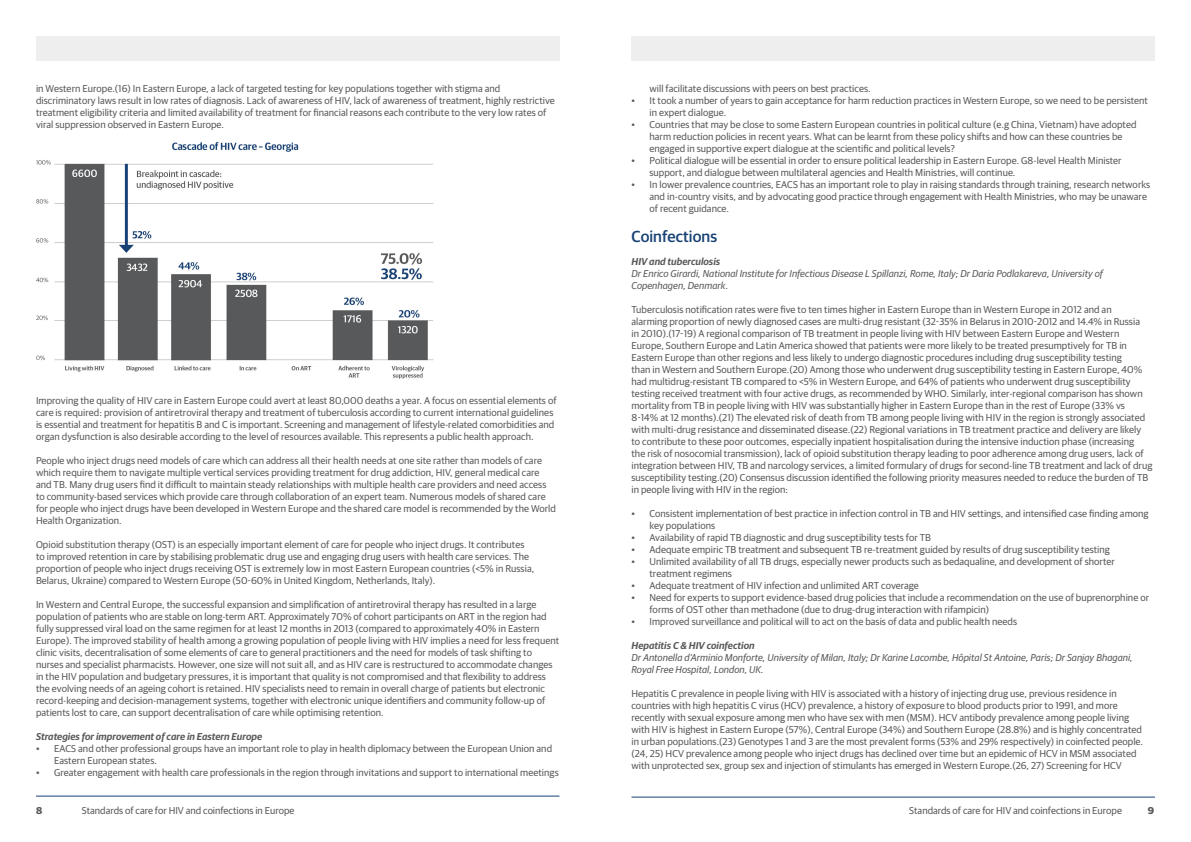
<style>
.page{position:relative;width:1191px;height:842px;background:#fff}
.page>*{position:absolute;margin:0;border:0;box-sizing:border-box;transform-origin:0 0}
.t1{font:500 16px "Guardian Sans";letter-spacing:.005em;color:#184275}
.t2{font:10px/12px "Guardian Sans";letter-spacing:.005em;color:#58595b}
.t3{font:italic 10px/12px "Guardian Sans";letter-spacing:.005em;color:#58595b}
.t4{font:italic 600 10px "Guardian Sans";letter-spacing:.005em;color:#58595b}
.t5{font:700 10px "Guardian Sans";color:#58595b}
</style>
<div class="page">
<hr style="left:36px;top:796px;width:523px;height:1px;background:#184275">
<hr style="left:631px;top:797px;width:524px;height:1px;background:#184275">
<div style="left:36px;top:36px;width:523px;height:24px;background:#efeeef"></div>
<img style="left:36px;top:142px;width:397px;height:237px">
<div style="left:631px;top:36px;width:524px;height:24px;background:#efeeef"></div>
<p class="t2" style="left:36px;top:82px;width:520px">in Western Europe.(16) In Eastern Europe, a lack of targeted testing for key populations together with stigma and discriminatory laws result in low rates of diagnosis. Lack of awareness of HIV, lack of awareness of treatment, highly restrictive treatment eligibility criteria and limited availability of treatment for financial reasons each contribute to the very low rates of viral suppression observed in Eastern Europe.</p>
<p class="t2" style="left:36px;top:394px;width:522px">Improving the quality of HIV care in Eastern Europe could avert at least 80,000 deaths a year. A focus on essential elements of care is required: provision of antiretroviral therapy and treatment of tuberculosis according to current international guidelines is essential and treatment for hepatitis B and C is important. Screening and management of lifestyle-related comorbidities and organ dysfunction is also desirable according to the level of resources available. This represents a public health approach.</p>
<p class="t2" style="left:36px;top:454px;width:521px">People who inject drugs need models of care which can address all their health needs at one site rather than models of care which require them to navigate multiple vertical services providing treatment for drug addiction, HIV, general medical care and TB. Many drug users find it difficult to maintain steady relationships with multiple health care providers and need access to community-based services which provide care through collaboration of an expert team. Numerous models of shared care for people who inject drugs have been developed in Western Europe and the shared care model is recommended by the World Health Organization.</p>
<p class="t2" style="left:36px;top:538px;width:500px">Opioid substitution therapy (OST) is an especially important element of care for people who inject drugs. It contributes to improved retention in care by stabilising problematic drug use and engaging drug users with health care services. The proportion of people who inject drugs receiving OST is extremely low in most Eastern European countries (&lt;5% in Russia, Belarus, Ukraine) compared to Western Europe (50-60% in United Kingdom, Netherlands, Italy).</p>
<p class="t2" style="left:36px;top:598px;width:525px">In Western and Central Europe, the successful expansion and simplification of antiretroviral therapy has resulted in a large population of patients who are stable on long-term ART. Approximately 70% of cohort participants on ART in the region had fully suppressed viral load on the same regimen for at least 12 months in 2013 (compared to approximately 40% in Eastern Europe). The improved stability of health among a growing population of people living with HIV implies a need for less frequent clinic visits, decentralisation of some elements of care to general practitioners and the need for models of task shifting to nurses and specialist pharmacists. However, one size will not suit all, and as HIV care is restructured to accommodate changes in the HIV population and budgetary pressures, it is important that quality is not compromised and that flexibility to address the evolving needs of an ageing cohort is retained. HIV specialists need to remain in overall charge of patients but electronic record-keeping and decision-management systems, together with electronic unique identifiers and community follow-up of patients lost to care, can support decentralisation of care while optimising retention.</p>
<p class="t4" style="left:36px;top:729px;width:228px">Strategies for improvement of care in Eastern Europe</p>
<p class="t2" style="left:54px;top:742px;width:499px;text-indent:-18px">• EACS and other professional groups have an important role to play in health diplomacy between the European Union and<br>Eastern European states.</p>
<p class="t2" style="left:36px;top:766px;width:524px">• Greater engagement with health care professionals in the region through invitations and support to international meetings</p>
<p class="t2" style="left:649px;top:82px;width:223px">will facilitate discussions with peers on best practices.</p>
<p class="t2" style="left:649px;top:94px;width:500px;text-indent:-18px">• It took a number of years to gain acceptance for harm reduction practices in Western Europe, so we need to be persistent in expert dialogue.</p>
<p class="t2" style="left:649px;top:118px;width:488px;text-indent:-18px">• Countries that may be close to some Eastern European countries in political culture (e.g China, Vietnam) have adopted harm reduction policies in recent years. What can be learnt from these policy shifts and how can these countries be engaged in supportive expert dialogue at the scientific and political levels?</p>
<p class="t2" style="left:649px;top:154px;width:473px;text-indent:-18px">• Political dialogue will be essential in order to ensure political leadership in Eastern Europe. G8-level Health Minister support, and dialogue between multilateral agencies and Health Ministries, will continue.</p>
<p class="t2" style="left:649px;top:178px;width:502px;text-indent:-18px">• In lower prevalence countries, EACS has an important role to play in raising standards through training, research networks and in-country visits, and by advocating good practice through engagement with Health Ministries, who may be unaware of recent guidance.</p>
<h1 class="t1" style="left:631px;top:225px;width:87px">Coinfections</h1>
<p class="t4" style="left:631px;top:254px;width:90px">HIV and tuberculosis</p>
<p class="t3" style="left:631px;top:267px;width:473px">Dr Enrico Girardi, National Institute for Infectious Disease L Spillanzi, Rome, Italy; Dr Daria Podlakareva, University of<br>Copenhagen, Denmark.</p>
<p class="t2" style="left:631px;top:303px;width:522px">Tuberculosis notification rates were five to ten times higher in Eastern Europe than in Western Europe in 2012 and an<br>alarming proportion of newly diagnosed cases are multi-drug resistant (32-35% in Belarus in 2010-2012 and 14.4% in Russia<br>in 2010).(17-19) A regional comparison of TB treatment in people living with HIV between Eastern Europe and Western Europe, Southern Europe and Latin America showed that patients were more likely to be treated presumptively for TB in Eastern Europe than other regions and less likely to undergo diagnostic procedures including drug susceptibility testing<br>than in Western and Southern Europe.(20) Among those who underwent drug susceptibility testing in Eastern Europe, 40% had multidrug-resistant TB compared to &lt;5% in Western Europe, and 64% of patients who underwent drug susceptibility testing received treatment with four active drugs, as recommended by WHO. Similarly, inter-regional comparison has shown mortality from TB in people living with HIV was substantially higher in Eastern Europe than in the rest of Europe (33% vs 8-14% at 12 months).(21) The elevated risk of death from TB among people living with HIV in the region is strongly associated with multi-drug resistance and disseminated disease.(22) Regional variations in TB treatment practice and delivery are likely to contribute to these poor outcomes, especially inpatient hospitalisation during the intensive induction phase (increasing<br>the risk of nosocomial transmission), lack of opioid substitution therapy leading to poor adherence among drug users, lack of integration between HIV, TB and narcology services, a limited formulary of drugs for second-line TB treatment and lack of drug susceptibility testing.(20) Consensus discussion identified the following priority measures needed to reduce the burden of TB in people living with HIV in the region:</p>
<p class="t2" style="left:649px;top:507px;width:500px;text-indent:-18px">• Consistent implementation of best practice in infection control in TB and HIV settings, and intensified case finding among key populations</p>
<p class="t2" style="left:631px;top:531px;width:301px">• Availability of rapid TB diagnostic and drug susceptibility tests for TB</p>
<p class="t2" style="left:631px;top:543px;width:480px">• Adequate empiric TB treatment and subsequent TB re-treatment guided by results of drug susceptibility testing</p>
<p class="t2" style="left:649px;top:555px;width:467px;text-indent:-18px">• Unlimited availability of all TB drugs, especially newer products such as bedaqualine, and development of shorter treatment regimens</p>
<p class="t2" style="left:631px;top:579px;width:289px">• Adequate treatment of HIV infection and unlimited ART coverage</p>
<p class="t2" style="left:649px;top:591px;width:501px;text-indent:-18px">• Need for experts to support evidence-based drug policies that include a recommendation on the use of buprenorphine or forms of OST other than methadone (due to drug-drug interaction with rifampicin)</p>
<p class="t2" style="left:631px;top:615px;width:387px">• Improved surveillance and political will to act on the basis of data and public health needs</p>
<p class="t4" style="left:631px;top:638px;width:125px">Hepatitis C &amp; HIV coinfection</p>
<p class="t3" style="left:631px;top:651px;width:503px">Dr Antonella d’Arminio Monforte, University of Milan, Italy; Dr Karine Lacombe, Hôpital St Antoine, Paris; Dr Sanjay Bhagani,<br>Royal Free Hospital, London, UK.</p>
<p class="t2" style="left:631px;top:687px;width:513px">Hepatitis C prevalence in people living with HIV is associated with a history of injecting drug use, previous residence in countries with high hepatitis C virus (HCV) prevalence, a history of exposure to blood products prior to 1991, and more recently with sexual exposure among men who have sex with men (MSM). HCV antibody prevalence among people living with HIV is highest in Eastern Europe (57%), Central Europe (34%) and Southern Europe (28.8%) and is highly concentrated in urban populations.(23) Genotypes 1 and 3 are the most prevalent forms (53% and 29% respectively) in coinfected people. (24, 25) HCV prevalence among people who inject drugs has declined over time but an epidemic of HCV in MSM associated with unprotected sex, group sex and injection of stimulants has emerged in Western Europe.(26, 27) Screening for HCV</p>
<p class="t5" style="left:36px;top:803px;width:8px">8</p>
<p class="t2" style="left:82px;top:804px;width:214px">Standards of care for HIV and coinfections in Europe</p>
<p class="t2" style="left:909px;top:804px;width:214px">Standards of care for HIV and coinfections in Europe</p>
<p class="t5" style="left:1148px;top:803px;width:8px">9</p>
</div>
